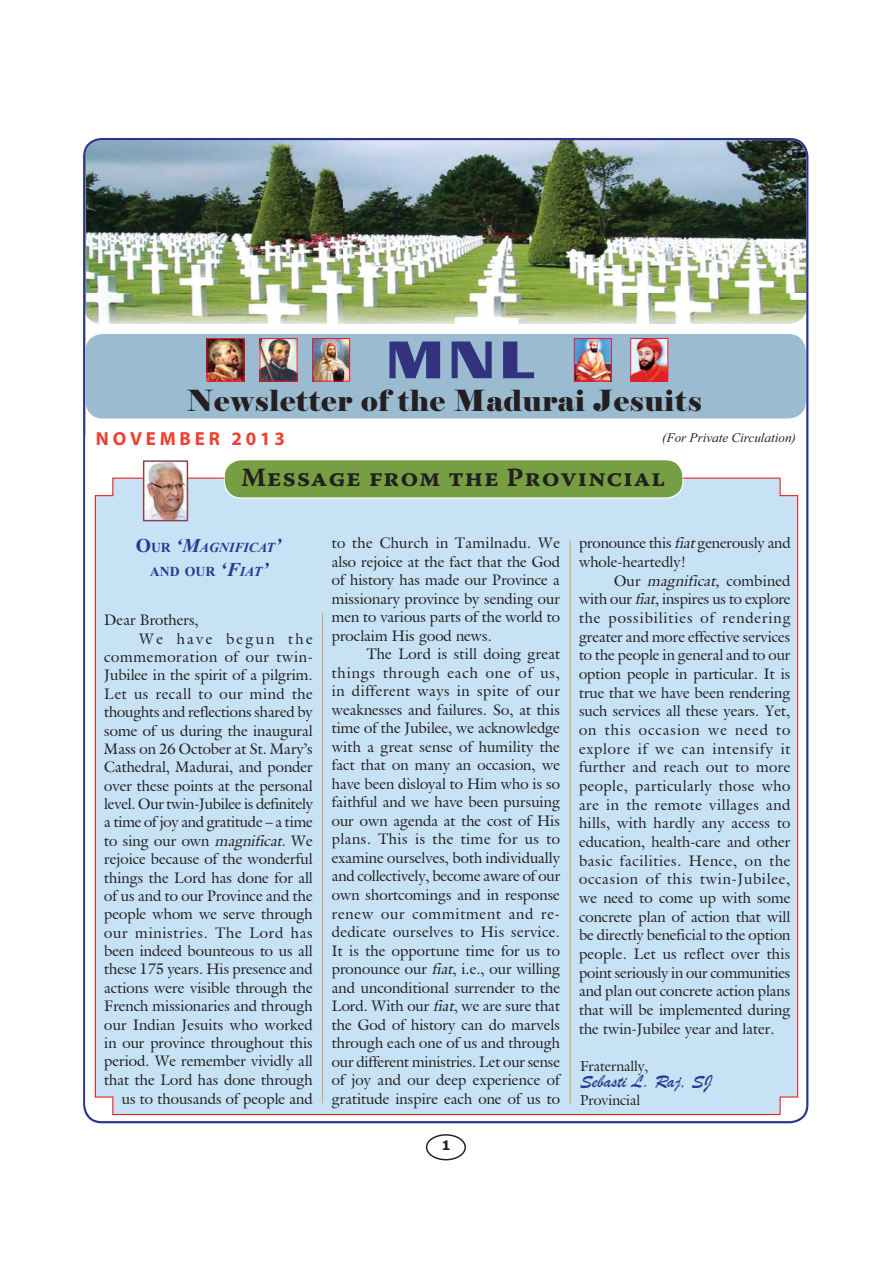
<style>
.page{position:relative;width:893px;height:1263px;background:#fff}
.page>*{position:absolute;margin:0;border:0;box-sizing:border-box;transform-origin:0 0}
.t1{font:700 52.5px "Enter Sansman";color:#32327f;scale:1.1 1}
.t2{font:29.1px "Elephant";letter-spacing:.025em;color:#231f20}
.t3{font:26.25px "Warnock Pro Bold Capt";letter-spacing:.025em;color:#231f20}
.t4{font:18.9px "Brush Script";color:#2b3890}
.t5{font:700 18.9px "Myriad Pro";letter-spacing:.2em;color:#ef402f}
.t6{font:15.3px/18.6px "Galant Normal";letter-spacing:.005em;color:#231f20;text-align:justify}
.t7{font:15.3px "Galant Normal";letter-spacing:.05em;color:#231f20}
.t8{font:15.3px "Galant Normal";letter-spacing:.045em;color:#231f20}
.t9{font:15.3px "Galant Normal";letter-spacing:.04em;color:#231f20}
.t10{font:15.3px "Galant Normal";letter-spacing:.155em;color:#231f20}
.t11{font:14.55px "Galant Normal";color:#231f20}
.t12{font:italic 700 13.8px/23.5px "Times New Roman";color:#2b3890;text-align:center}
.t13{font:italic 13.05px "Times New Roman";color:#231f20}
.t14{font:700 13.05px "Verdana";color:#231f20}
.s1{font-style:normal;font-size:19.65px}
.s2{font-style:normal}
.s3{font-size:19.65px}
.s4{font-family:"Galant";font-style:italic}
</style>
<div class="page">
<div style="left:426px;top:1134px;width:40px;height:26px;border:1px solid #231f20;border-radius:50%"></div>
<img style="left:83px;top:138px;width:725px;height:985px">
<div style="left:85px;top:421px;width:721px;height:700px;background:#fff;border-radius:17px"></div>
<div style="left:95px;top:478px;width:703px;height:637px;background:#c7e1f5"></div>
<svg style="left:224px;top:460px;width:460px;height:39px;background:#7da34e"></svg>
<hr style="left:570px;top:540px;width:1px;height:564px;background:#cfa55c">
<img style="left:145px;top:462px;width:41px;height:57px">
<div style="left:143px;top:460px;width:45px;height:61px;border:1px solid #844249"></div>
<div style="left:85px;top:334px;width:721px;height:85px;background:#9bbbd0;border-radius:17px"></div>
<img style="left:209px;top:340px;width:33px;height:39px">
<div style="left:207px;top:338px;width:37px;height:43px;border:1px solid #ed1a3a"></div>
<hr style="left:322px;top:612px;width:1px;height:491px;background:#cfa55c">
<img style="left:262px;top:340px;width:33px;height:39px">
<img style="left:314px;top:340px;width:34px;height:39px">
<div style="left:312px;top:338px;width:38px;height:43px;border:1px solid #ed1a3a"></div>
<img style="left:576px;top:340px;width:34px;height:39px">
<div style="left:574px;top:338px;width:38px;height:43px;border:1px solid #ed1a3a"></div>
<img style="left:632px;top:340px;width:34px;height:39px">
<div style="left:630px;top:338px;width:38px;height:43px;border:1px solid #ed1a3a"></div>
<h1 class="t1" style="left:386px;top:329px;width:137px">MNL</h1>
<h2 class="t2" style="left:187px;top:384px;width:516px">Newsletter of the Madurai Jesuits</h2>
<p class="t5" style="left:96px;top:427px;width:190px">NOVEMBER 2013</p>
<p class="t13" style="left:662px;top:430px;width:135px">(For Private Circulation)</p>
<h3 class="t3" style="left:241px;top:462px;width:426px">Message from the Provincial</h3>
<p class="t12" style="left:136px;top:536px;width:147px"><span class="s1">O</span><span class="s2">UR</span> <span class="s3">‘M</span>AGNIFICAT<span class="s3">’<br></span><span class="s2">AND OUR</span> <span class="s3">‘F</span>IAT<span class="s3">’</span></p>
<p class="t6" style="left:104px;top:613px;width:96px">Dear Brothers,</p>
<p class="t10" style="left:139px;top:633px;width:175px">We have begun the</p>
<p class="t8" style="left:104px;top:651px;width:210px">commemoration of our twin-</p>
<p class="t6" style="left:104px;top:668px;width:210px">Jubilee in the spirit of a pilgrim.</p>
<p class="t9" style="left:104px;top:688px;width:210px">Let us recall to our mind the</p>
<p class="t6" style="left:104px;top:704px;width:210px">thoughts and reflections shared by</p>
<p class="t6" style="left:104px;top:723px;width:210px">some of us during the inaugural</p>
<p class="t6" style="left:104px;top:741px;width:210px">Mass on 26 October at St. Mary’s</p>
<p class="t6" style="left:104px;top:760px;width:210px">Cathedral, Madurai, and ponder</p>
<p class="t6" style="left:104px;top:778px;width:210px">over these points at the personal</p>
<p class="t6" style="left:104px;top:796px;width:210px">level. Our twin-Jubilee is definitely</p>
<p class="t6" style="left:104px;top:815px;width:210px">a time of joy and gratitude – a time</p>
<p class="t6" style="left:104px;top:833px;width:210px">to sing our own <span class="s4">magnificat</span>. We</p>
<p class="t6" style="left:104px;top:851px;width:210px">rejoice because of the wonderful</p>
<p class="t6" style="left:104px;top:870px;width:210px">things the Lord has done for all</p>
<p class="t6" style="left:104px;top:888px;width:210px">of us and to our Province and the</p>
<p class="t6" style="left:104px;top:907px;width:210px">people whom we serve through</p>
<p class="t7" style="left:104px;top:927px;width:210px">our ministries. The Lord has</p>
<p class="t6" style="left:104px;top:943px;width:210px">been indeed bounteous to us all</p>
<p class="t6" style="left:104px;top:962px;width:210px">these 175 years. His presence and</p>
<p class="t6" style="left:104px;top:980px;width:210px">actions were visible through the</p>
<p class="t6" style="left:104px;top:998px;width:210px">French missionaries and through</p>
<p class="t6" style="left:104px;top:1017px;width:210px">our Indian Jesuits who worked</p>
<p class="t6" style="left:104px;top:1035px;width:210px">in our province throughout this</p>
<p class="t6" style="left:104px;top:1054px;width:210px">period. We remember vividly all</p>
<p class="t6" style="left:104px;top:1072px;width:210px">that the Lord has done through</p>
<p class="t6" style="left:122px;top:1091px;width:192px">us to thousands of people and</p>
<p class="t6" style="left:332px;top:535px;width:230px">to the Church in Tamilnadu. We also rejoice at the fact that the God of history has made our Province a missionary province by sending our men to various parts of the world to proclaim His good news.</p>
<p class="t6" style="left:332px;top:646px;width:230px;text-indent:35px">The Lord is still doing great things through each one of us, in different ways in spite of our weaknesses and failures. So, at this time of the Jubilee, we acknowledge with a great sense of humility the fact that on many an occasion, we have been disloyal to Him who is so faithful and we have been pursuing our own agenda at the cost of His plans. This is the time for us to examine ourselves, both individually and collectively, become aware of our own shortcomings and in response renew our commitment and re&shy;dedicate ourselves to His service.<br>It is the opportune time for us to pronounce our <span class="s4">fiat</span>, i.e., our willing and unconditional surrender to the Lord. With our <span class="s4">fiat</span>, we are sure that the God of history can do marvels through each one of us and through our different ministries. Let our sense of joy and our deep experience of gratitude inspire each one of us to</p>
<p class="t14" style="left:441px;top:1137px;width:11px">1</p>
<p class="t6" style="left:579px;top:536px;width:213px">pronounce this <span class="s4">fiat</span> generously and whole-heartedly!</p>
<p class="t6" style="left:579px;top:573px;width:213px;text-indent:35px">Our <span class="s4">magnificat,</span> combined with our <span class="s4">fiat,</span> inspires us to explore the possibilities of rendering greater and more effective services to the people in general and to our option people in particular. It is true that we have been rendering such services all these years. Yet, on this occasion we need to explore if we can intensify it further and reach out to more people, particularly those who are in the remote villages and hills, with hardly any access to education, health-care and other basic facilities. Hence, on the occasion of this twin-Jubilee, we need to come up with some concrete plan of action that will be directly beneficial to the option people. Let us reflect over this point seriously in our communities and plan out concrete action plans that will be implemented during the twin-Jubilee year and later.</p>
<p class="t11" style="left:580px;top:1060px;width:70px">Fraternally,</p>
<p class="t4" style="left:580px;top:1070px;width:133px">Sebasti L. Raj, SJ</p>
<p class="t11" style="left:580px;top:1094px;width:61px">Provincial</p>
</div>
